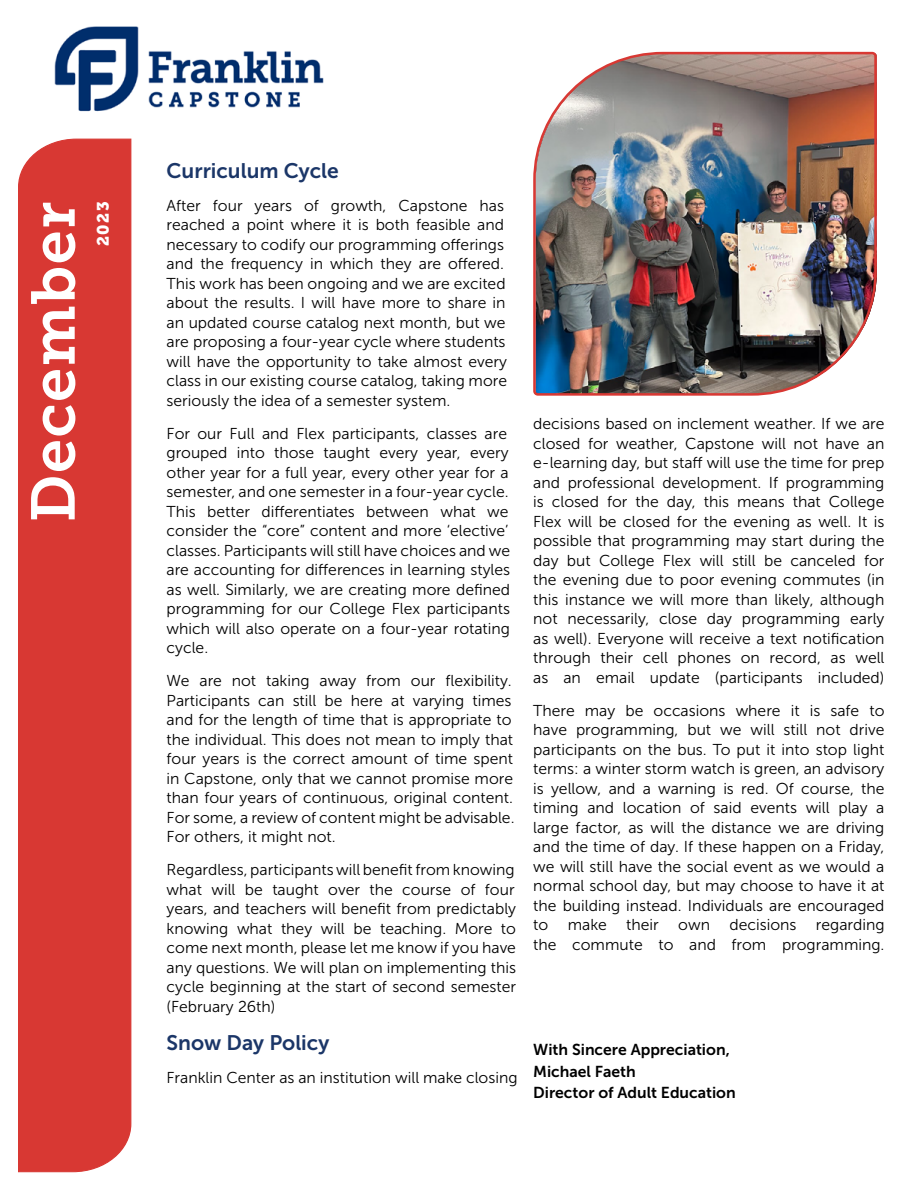
<style>
.page{position:relative;width:918px;height:1188px;background:#fff}
.page>*{position:absolute;margin:0;border:0;box-sizing:border-box;transform-origin:0 0}
.t1{font:61.5px "Museo Slab 700";letter-spacing:.02em;color:#fff}
.t2{font:21px "Museo Sans 700";color:#1b3668}
.t3{font:16.5px "Museo Slab 900";color:#fff}
.t4{font:15.75px/19.5px "Museo Sans 300";color:#000}
.t5{font:15.75px/21.6px "Museo Sans 700";color:#000}
</style>
<div class="page">
<img style="left:54px;top:26px;width:270px;height:86px">
<img style="left:533px;top:52px;width:344px;height:344px">
<div style="left:18px;top:139px;width:113px;height:1033px;background:#d83833"></div>
<h1 class="t1" style="left:19px;top:522px;width:322px;rotate:-90deg">December</h1>
<p class="t3" style="left:94px;top:246px;width:46px;rotate:-90deg">2023</p>
<h2 class="t2" style="left:167px;top:159px;width:174px">Curriculum Cycle</h2>
<p class="t4" style="left:167px;top:196px;width:342px">After four years of growth, Capstone has reached a point where it is both feasible and necessary to codify our programming offerings and the frequency in which they are offered.<br>This work has been ongoing and we are excited about the results. I will have more to share in an updated course catalog next month, but we are proposing a four-year cycle where students will have the opportunity to take almost every class in our existing course catalog, taking more seriously the idea of a semester system.</p>
<p class="t4" style="left:167px;top:424px;width:345px">For our Full and Flex participants, classes are grouped into those taught every year, every other year for a full year, every other year for a semester, and one semester in a four-year cycle.<br>This better differentiates between what we consider the “core” content and more ‘elective’ classes. Participants will still have choices and we are accounting for differences in learning styles as well. Similarly, we are creating more defined programming for our College Flex participants which will also operate on a four-year rotating cycle.</p>
<p class="t4" style="left:167px;top:671px;width:350px">We are not taking away from our flexibility.<br>Participants can still be here at varying times and for the length of time that is appropriate to the individual. This does not mean to imply that four years is the correct amount of time spent in Capstone, only that we cannot promise more than four years of continuous, original content.<br>For some, a review of content might be advisable.<br>For others, it might not.</p>
<p class="t4" style="left:167px;top:860px;width:351px;text-align:justify">Regardless, participants will benefit from knowing what will be taught over the course of four years, and teachers will benefit from predictably knowing what they will be teaching. More to come next month, please let me know if you have any questions. We will plan on implementing this cycle beginning at the start of second semester (February 26th)</p>
<h2 class="t2" style="left:167px;top:1032px;width:164px">Snow Day Policy</h2>
<p class="t4" style="left:167px;top:1068px;width:352px">Franklin Center as an institution will make closing</p>
<p class="t4" style="left:533px;top:414px;width:353px;text-align:justify">decisions based on inclement weather. If we are closed for weather, Capstone will not have an e-learning day, but staff will use the time for prep and professional development. If programming is closed for the day, this means that College Flex will be closed for the evening as well. It is possible that programming may start during the day but College Flex will still be canceled for the evening due to poor evening commutes (in this instance we will more than likely, although not necessarily, close day programming early as well). Everyone will receive a text notification through their cell phones on record, as well as an email update (participants included)</p>
<p class="t4" style="left:533px;top:701px;width:353px;text-align:justify">There may be occasions where it is safe to have programming, but we will still not drive participants on the bus. To put it into stop light terms: a winter storm watch is green, an advisory is yellow, and a warning is red. Of course, the timing and location of said events will play a large factor, as will the distance we are driving and the time of day. If these happen on a Friday, we will still have the social event as we would a normal school day, but may choose to have it at the building instead. Individuals are encouraged to make their own decisions regarding the commute to and from programming.</p>
<p class="t5" style="left:533px;top:1039px;width:204px">With Sincere Appreciation,<br>Michael Faeth<br>Director of Adult Education</p>
</div>
